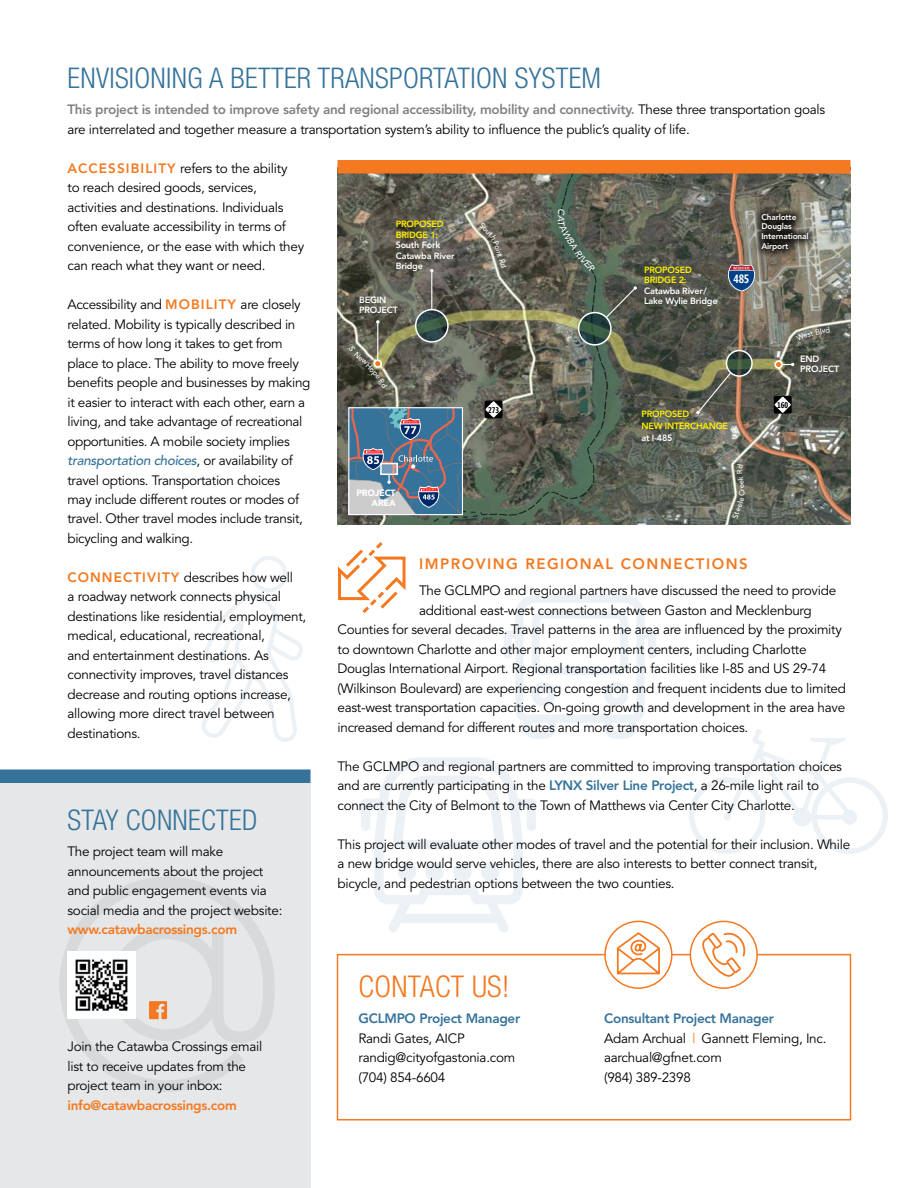
<style>
.page{position:relative;width:918px;height:1188px;background:#fff}
.page>*{position:absolute;margin:0;border:0;box-sizing:border-box;transform-origin:0 0}
.t1{font:300 condensed 30px "Helvetica Neue LT Com";letter-spacing:.01em;color:#f47920}
.t2{font:300 condensed 28.5px "Helvetica Neue LT Com";letter-spacing:.01em;color:#36739a}
.t3{font:800 15px "Avenir";letter-spacing:.1em;color:#f47920}
.t4{font:13.5px/19.5px "Avenir";letter-spacing:-.02em;color:#000}
.t5{font:800 13.5px "Avenir";letter-spacing:-.02em;color:#f47920}
.t6{font:800 13.5px "Avenir";letter-spacing:-.02em;color:#36739a}
.t7{font:700 12px "Segoe Condensed";color:#fff}
.t8{font:800 9px/10.5px "Avenir";letter-spacing:-.02em;color:#fff}
.t9{font:800 9px/10.5px "Avenir";letter-spacing:-.02em;color:#fff200}
.t10{font:900 9px/10.5px "Avenir";letter-spacing:-.02em;color:#fff;text-align:right}
.t11{font:800 8.25px/9.8px "Avenir";letter-spacing:-.02em;color:#fff}
.t12{font:700 8.25px "Segoe Condensed";letter-spacing:-.005em;color:#000}
.s1{font-weight:800;color:#808285}
.s2{font-weight:800;color:#f47920}
.s3{font-weight:500;font-style:italic;color:#36739a}
.s4{font-weight:800;color:#36739a}
.s5{color:#f47920}
</style>
<div class="page">
<svg style="left:504px;top:595px;width:152px;height:144px"></svg>
<svg style="left:361px;top:757px;width:175px;height:175px"></svg>
<svg style="left:202px;top:556px;width:101px;height:186px"></svg>
<svg style="left:689px;top:729px;width:199px;height:125px"></svg>
<div style="left:0;top:783px;width:310px;height:405px;background:#e6e7e8"></div>
<svg style="left:60px;top:877px;width:215px;height:215px"></svg>
<img style="left:338px;top:174px;width:512px;height:351px">
<svg style="left:579px;top:313px;width:32px;height:32px"></svg>
<div style="left:578px;top:312px;width:34px;height:34px;border:2px solid #fff;border-radius:50%"></div>
<svg style="left:727px;top:351px;width:25px;height:25px"></svg>
<div style="left:726px;top:350px;width:27px;height:27px;border:2px solid #fff;border-radius:50%"></div>
<svg style="left:416px;top:310px;width:32px;height:32px"></svg>
<div style="left:415px;top:309px;width:34px;height:34px;border:2px solid #fff;border-radius:50%"></div>
<div style="left:338px;top:160px;width:512px;height:14px;background:#f47920"></div>
<div style="left:0;top:770px;width:310px;height:13px;background:#36739a"></div>
<div style="left:752px;top:204px;width:66px;height:56px;background:#000;opacity:.75"></div>
<div style="left:337px;top:954px;width:514px;height:166px;border:2px solid #f47920"></div>
<div style="left:690px;top:921px;width:67px;height:67px;background:#fff;border-radius:50%"></div>
<svg style="left:701px;top:931px;width:44px;height:49px"></svg>
<div style="left:690px;top:921px;width:68px;height:68px;border:2px solid #f47920;border-radius:50%"></div>
<div style="left:605px;top:921px;width:67px;height:67px;background:#fff;border-radius:50%"></div>
<svg style="left:615px;top:931px;width:47px;height:44px"></svg>
<div style="left:604px;top:921px;width:69px;height:68px;border:2px solid #f47920;border-radius:50%"></div>
<div style="left:775px;top:361px;width:7px;height:7px;background:#f47920;border-radius:50%"></div>
<hr style="left:377px;top:322px;width:1px;height:38px;background:#fff">
<hr style="left:431px;top:271px;width:1px;height:38px;background:#fff">
<svg style="left:783px;top:363px;width:11px;height:3px"></svg>
<div style="left:774px;top:360px;width:9px;height:9px;border:2px solid #fff;border-radius:50%"></div>
<svg style="left:338px;top:542px;width:68px;height:71px"></svg>
<svg style="left:696px;top:371px;width:36px;height:43px;background:#686956"></svg>
<svg style="left:605px;top:286px;width:32px;height:33px"></svg>
<svg style="left:349px;top:408px;width:114px;height:107px;background:#66849e"></svg>
<div style="left:485px;top:400px;width:18px;height:18px;background:#000;border-radius:2px"></div>
<svg style="left:485px;top:401px;width:17px;height:17px"></svg>
<div style="left:774px;top:396px;width:18px;height:18px;background:#000;border-radius:2px"></div>
<svg style="left:775px;top:397px;width:16px;height:16px"></svg>
<svg style="left:728px;top:265px;width:27px;height:26px"></svg>
<img style="left:68px;top:951px;width:67px;height:68px">
<svg style="left:149px;top:1001px;width:18px;height:18px"></svg>
<svg style="left:479px;top:223px;width:28px;height:45px"></svg>
<svg style="left:558px;top:208px;width:38px;height:64px;background:#515e52"></svg>
<svg style="left:349px;top:345px;width:39px;height:43px;background:#676550"></svg>
<svg style="left:732px;top:464px;width:13px;height:54px"></svg>
<svg style="left:796px;top:327px;width:34px;height:14px"></svg>
<h2 class="t2" style="left:68px;top:61px;width:535px">ENVISIONING A BETTER TRANSPORTATION SYSTEM</h2>
<p class="t4" style="left:68px;top:100px;width:759px"><span class="s1">This project is intended to improve safety and regional accessibility, mobility and connectivity.</span> These three transportation goals are interrelated and together measure a transportation system’s ability to influence the public’s quality of life.</p>
<p class="t4" style="left:68px;top:159px;width:238px"><span class="s2">ACCESSIBILITY</span> refers to the ability<br>to reach desired goods, services, activities and destinations. Individuals often evaluate accessibility in terms of convenience, or the ease with which they can reach what they want or need.</p>
<p class="t4" style="left:68px;top:295px;width:244px">Accessibility and <span class="s2">MOBILITY</span> are closely related. Mobility is typically described in terms of how long it takes to get from place to place. The ability to move freely benefits people and businesses by making it easier to interact with each other, earn a living, and take advantage of recreational opportunities. A mobile society implies <span class="s3">transportation choices</span>, or availability of travel options. Transportation choices<br>may include different routes or modes of travel. Other travel modes include transit, bicycling and walking.</p>
<p class="t4" style="left:68px;top:568px;width:240px"><span class="s2">CONNECTIVITY</span> describes how well<br>a roadway network connects physical destinations like residential, employment, medical, educational, recreational,<br>and entertainment destinations. As connectivity improves, travel distances decrease and routing options increase, allowing more direct travel between destinations.</p>
<p class="t11" style="left:761px;top:212px;width:49px">Charlotte<br>Douglas<br>International<br>Airport</p>
<p class="t9" style="left:396px;top:219px;width:49px">PROPOSED<br>BRIDGE 1:</p>
<p class="t8" style="left:396px;top:240px;width:60px">South Fork<br>Catawba River<br>Bridge</p>
<p class="t9" style="left:644px;top:264px;width:49px">PROPOSED<br>BRIDGE 2:</p>
<p class="t8" style="left:644px;top:285px;width:64px">Catawba River/</p>
<p class="t7" style="left:733px;top:271px;width:18px">485</p>
<p class="t8" style="left:359px;top:294px;width:29px">BEGIN</p>
<p class="t8" style="left:644px;top:296px;width:75px">Lake Wylie Bridge</p>
<p class="t8" style="left:359px;top:305px;width:40px">PROJECT</p>
<p class="t8" style="left:800px;top:354px;width:40px">END<br>PROJECT</p>
<p class="t12" style="left:777px;top:400px;width:13px">160</p>
<p class="t12" style="left:488px;top:405px;width:13px">273</p>
<p class="t9" style="left:642px;top:408px;width:88px;line-height:12px">PROPOSED<br>NEW INTERCHANGE</p>
<p class="t8" style="left:642px;top:432px;width:33px">at I-485</p>
<p class="t10" style="left:356px;top:487px;width:41px">PROJECT<br>AREA</p>
<p class="t3" style="left:419px;top:555px;width:330px">IMPROVING REGIONAL CONNECTIONS</p>
<p class="t4" style="left:419px;top:581px;width:419px">The GCLMPO and regional partners have discussed the need to provide</p>
<p class="t4" style="left:419px;top:601px;width:394px">additional east-west connections between Gaston and Mecklenburg</p>
<p class="t4" style="left:337px;top:620px;width:506px">Counties for several decades. Travel patterns in the area are influenced by the proximity</p>
<p class="t4" style="left:337px;top:640px;width:471px">to downtown Charlotte and other major employment centers, including Charlotte</p>
<p class="t4" style="left:337px;top:659px;width:490px">Douglas International Airport. Regional transportation facilities like I-85 and US 29-74</p>
<p class="t4" style="left:337px;top:679px;width:510px">(Wilkinson Boulevard) are experiencing congestion and frequent incidents due to limited</p>
<p class="t4" style="left:337px;top:698px;width:509px">east-west transportation capacities. On‑going growth and development in the area have</p>
<p class="t4" style="left:337px;top:718px;width:412px">increased demand for different routes and more transportation choices.</p>
<p class="t4" style="left:337px;top:757px;width:506px">The GCLMPO and regional partners are committed to improving transportation choices and are currently participating in the <span class="s4">LYNX Silver Line Project</span>, a 26-mile light rail to connect the City of Belmont to the Town of Matthews via Center City Charlotte.</p>
<p class="t4" style="left:337px;top:835px;width:514px">This project will evaluate other modes of travel and the potential for their inclusion. While a new bridge would serve vehicles, there are also interests to better connect transit, bicycle, and pedestrian options between the two counties.</p>
<h2 class="t2" style="left:68px;top:803px;width:191px">STAY CONNECTED</h2>
<p class="t4" style="left:68px;top:842px;width:217px">The project team will make announcements about the project and public engagement events via social media and the project website:</p>
<p class="t5" style="left:68px;top:921px;width:171px">www.catawbacrossings.com</p>
<p class="t4" style="left:68px;top:1037px;width:196px">Join the Catawba Crossings email list to receive updates from the project team in your inbox:</p>
<p class="t5" style="left:68px;top:1097px;width:171px">info@catawbacrossings.com</p>
<h1 class="t1" style="left:358px;top:969px;width:152px">CONTACT US!</h1>
<p class="t6" style="left:358px;top:1011px;width:163px">GCLMPO Project Manager</p>
<p class="t4" style="left:358px;top:1029px;width:158px">Randi Gates, AICP randig@cityofgastonia.com (704) 854-6604</p>
<p class="t4" style="left:604px;top:1009px;width:224px"><span class="s4">Consultant Project Manager<br></span>Adam Archual <span class="s5">|</span> Gannett Fleming, Inc. aarchual@gfnet.com<br>(984) 389-2398</p>
</div>
